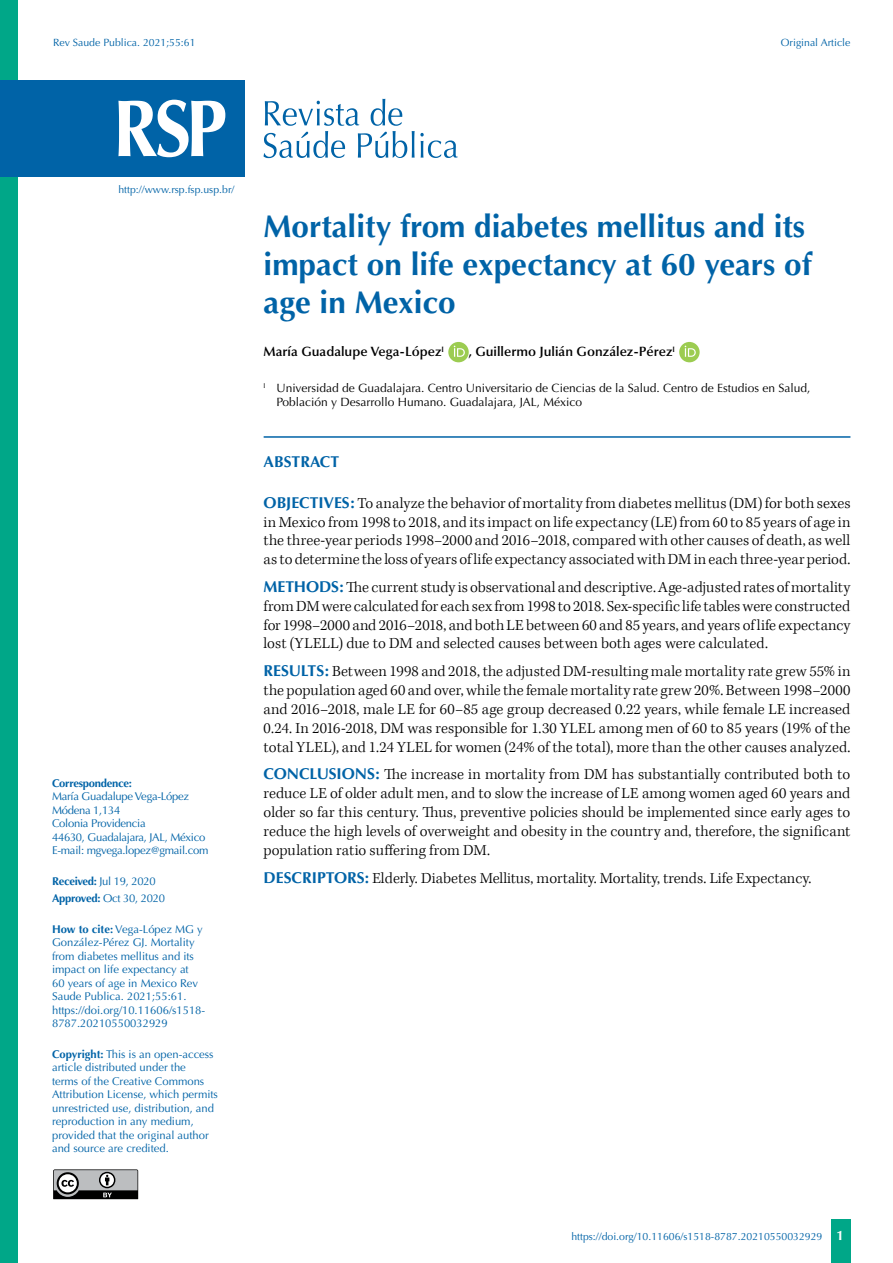
<style>
.page{position:relative;width:893px;height:1263px;background:#fff}
.page>*{position:absolute;margin:0;border:0;box-sizing:border-box;transform-origin:0 0}
.t1{font:700 31.5px/37.8px "Optima";color:#0063a7}
.t2{font:300 15.75px/18.9px "Kepler Std";letter-spacing:.005em;color:#000;text-align:justify}
.t3{font:700 15.75px "Optima";color:#0063a7}
.t4{font:600 13.5px "Optima";color:#000}
.t5{font:12px/14.4px "Optima";color:#000}
.t6{font:11.25px/13.5px "Optima";color:#0063a7}
.t7{font:11.25px/13.5px "Optima";letter-spacing:-.025em;color:#0063a7}
.t8{font:700 11.25px "Optima";letter-spacing:-.025em;color:#0063a7}
.t9{font:10.5px "Optima";color:#0063a7}
.s1{font-weight:700}
.s2{font-family:"Optima";font-weight:700;color:#0063a7}
.s3{font-weight:700;font-size:13.5px;color:#fff}
</style>
<div class="page">
<div style="left:831px;top:1220px;width:20px;height:43px;background:#00a788"></div>
<svg style="left:53px;top:1169px;width:85px;height:30px;background:#7e7f80"></svg>
<div style="left:0;top:0;width:18px;height:1263px;background:#00a788"></div>
<hr style="left:264px;top:436px;width:586px;height:2px;background:#0063a7">
<div style="left:448px;top:342px;width:21px;height:20px;background:#9ccc51;border-radius:50%"></div>
<svg style="left:454px;top:346px;width:11px;height:11px"></svg>
<div style="left:679px;top:342px;width:21px;height:20px;background:#9ccc51;border-radius:50%"></div>
<svg style="left:685px;top:346px;width:11px;height:11px"></svg>
<svg style="left:263px;top:99px;width:195px;height:59px"></svg>
<div style="left:0;top:80px;width:244px;height:96px;background:#0063a7"></div>
<svg style="left:118px;top:100px;width:107px;height:57px"></svg>
<p class="t9" style="left:53px;top:36px;width:144px">Rev Saude Publica. 2021;55:61</p>
<p class="t9" style="left:781px;top:36px;width:71px">Original Article</p>
<p class="t9" style="left:118px;top:183px;width:117px">http://www.rsp.fsp.usp.br/</p>
<p class="t8" style="left:52px;top:776px;width:81px">Correspondence:</p>
<p class="t7" style="left:52px;top:790px;width:158px">María Guadalupe Vega-López<br>Módena 1,134<br>Colonia Providencia<br>44630, Guadalajara, JAL, México<br>E-mail: mgvega.lopez@gmail.com</p>
<p class="t7" style="left:52px;top:872px;width:114px;line-height:17.7px"><span class="s1">Received:</span> Jul 19, 2020<br><span class="s1">Approved:</span> Oct 30, 2020</p>
<p class="t6" style="left:52px;top:922px;width:155px"><span class="s1">How to cite:</span> Vega-López MG y<br>González-Pérez GJ. Mortality from diabetes mellitus and its impact on life expectancy at<br>60 years of age in Mexico Rev<br>Saude Publica. 2021;55:61. https://doi.org/10.11606/s1518-<br>8787.20210550032929</p>
<p class="t6" style="left:52px;top:1047px;width:167px"><span class="s1">Copyright:</span> This is an open-access article distributed under the<br>terms of the Creative Commons<br>Attribution License, which permits unrestricted use, distribution, and reproduction in any medium, provided that the original author and source are credited.</p>
<h1 class="t1" style="left:264px;top:208px;width:549px">Mortality from diabetes mellitus and its impact on life expectancy at 60 years of age in Mexico</h1>
<p class="t4" style="left:264px;top:344px;width:182px">María Guadalupe Vega-López<sup>I</sup></p>
<p class="t4" style="left:469px;top:344px;width:208px">, Guillermo Julián González-Pérez<sup>I</sup></p>
<p class="t5" style="left:276px;top:381px;width:536px;text-indent:-13px"><sup>I</sup> Universidad de Guadalajara. Centro Universitario de Ciencias de la Salud. Centro de Estudios en Salud,<br>Población y Desarrollo Humano. Guadalajara, JAL, México</p>
<p class="t3" style="left:264px;top:453px;width:77px">ABSTRACT</p>
<p class="t2" style="left:264px;top:494px;width:588px"><span class="s2">OBJECTIVES:</span> To analyze the behavior of mortality from diabetes mellitus (DM) for both sexes in Mexico from 1998 to 2018, and its impact on life expectancy (LE) from 60 to 85 years of age in the three-year periods 1998–2000 and 2016–2018, compared with other causes of death, as well as to determine the loss of years of life expectancy associated with DM in each three-year period.</p>
<p class="t2" style="left:264px;top:578px;width:588px"><span class="s2">METHODS:</span> The current study is observational and descriptive. Age-adjusted rates of mortality from DM were calculated for each sex from 1998 to 2018. Sex-specific life tables were constructed for 1998–2000 and 2016–2018, and both LE between 60 and 85 years, and years of life expectancy lost (YLELL) due to DM and selected causes between both ages were calculated.</p>
<p class="t2" style="left:264px;top:662px;width:588px"><span class="s2">RESULTS:</span> Between 1998 and 2018, the adjusted DM-resulting male mortality rate grew 55% in the population aged 60 and over, while the female mortality rate grew 20%. Between 1998–2000 and 2016–2018, male LE for 60–85 age group decreased 0.22 years, while female LE increased 0.24. In 2016-2018, DM was responsible for 1.30 YLEL among men of 60 to 85 years (19% of the total YLEL), and 1.24 YLEL for women (24% of the total), more than the other causes analyzed.</p>
<p class="t2" style="left:264px;top:765px;width:588px"><span class="s2">CONCLUSIONS:</span> The increase in mortality from DM has substantially contributed both to reduce LE of older adult men, and to slow the increase of LE among women aged 60 years and older so far this century. Thus, preventive policies should be implemented since early ages to reduce the high levels of overweight and obesity in the country and, therefore, the significant population ratio suffering from DM.</p>
<p class="t2" style="left:264px;top:869px;width:549px"><span class="s2">DESCRIPTORS:</span> Elderly. Diabetes Mellitus, mortality. Mortality, trends. Life Expectancy.</p>
<p class="t9" style="left:571px;top:1230px;width:274px">https://doi.org/10.11606/s1518-8787.20210550032929 <span class="s3">1</span></p>
</div>
